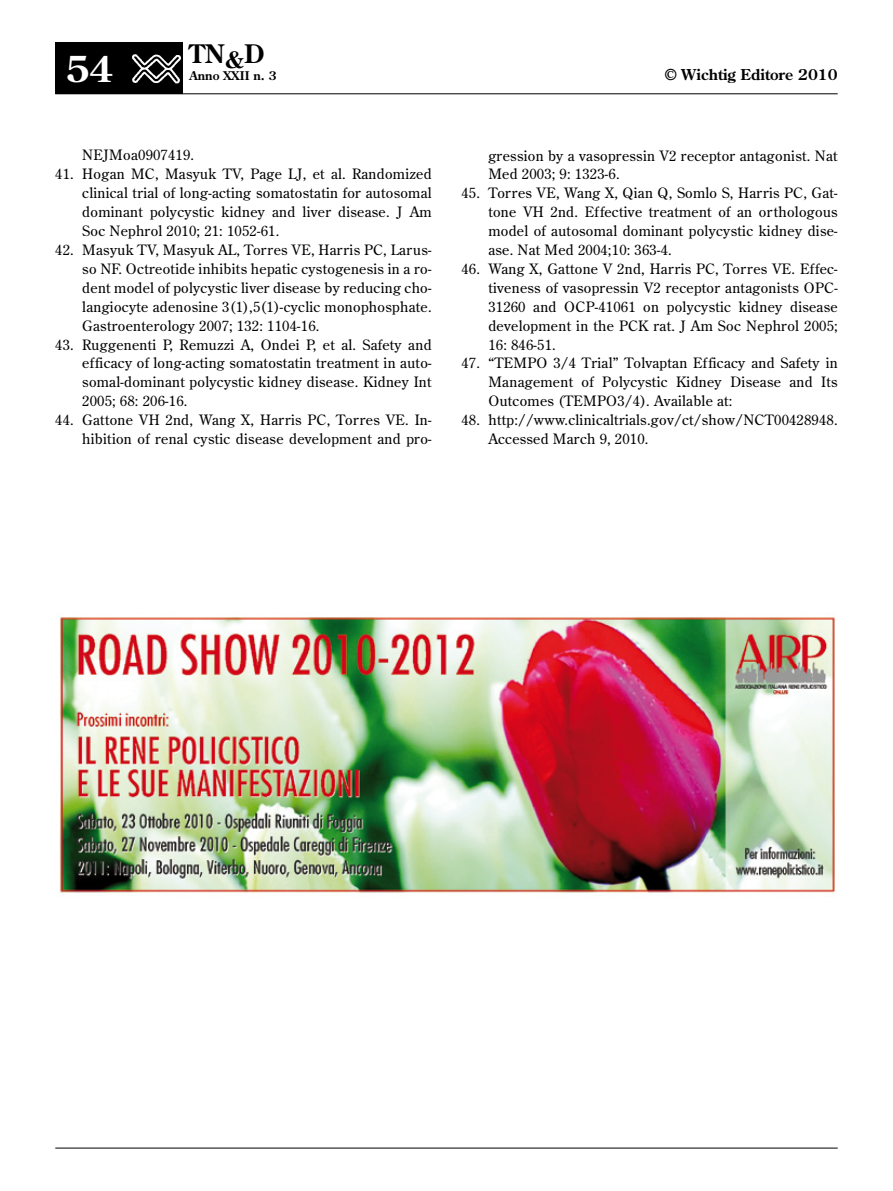
<style>
.page{position:relative;width:893px;height:1191px;background:#fff}
.page>*{position:absolute;margin:0;border:0;box-sizing:border-box;transform-origin:0 0}
.t1{font:700 36px "Century Old Style";color:#fff}
.t2{font:700 25.5px "Century Old Style";color:#000}
.t3{font:700 15px "Century Old Style";color:#000}
.t4{font:14.25px/18.9px "Century Old Style";letter-spacing:.02em;color:#000;text-align:justify}
.t5{font:700 12px "Century Old Style";color:#000}
</style>
<div class="page">
<hr style="left:55px;top:93px;width:783px;height:1px;background:#000">
<div style="left:55px;top:43px;width:128px;height:51px;background:#000"></div>
<img style="left:132px;top:54px;width:49px;height:30px">
<hr style="left:55px;top:1147px;width:783px;height:1px;background:#000">
<img style="left:59px;top:617px;width:776px;height:276px">
<h1 class="t1" style="left:66px;top:45px;width:49px">54</h1>
<h2 class="t2" style="left:190px;top:37px;width:76px">TN<sub>&amp;</sub>D</h2>
<p class="t5" style="left:190px;top:67px;width:89px">Anno XXII n. 3</p>
<p class="t3" style="left:665px;top:65px;width:174px">© Wichtig Editore 2010</p>
<p class="t4" style="left:82px;top:145px;width:113px">NEJMoa0907419.</p>
<p class="t4" style="left:82px;top:164px;width:351px;text-indent:-27px">41. Hogan MC, Masyuk TV, Page LJ, et al. Randomized clinical trial of long-acting somatostatin for autosomal dominant polycystic kidney and liver disease. J Am Soc Nephrol 2010; 21: 1052-61.</p>
<p class="t4" style="left:82px;top:240px;width:351px;text-indent:-27px">42. Masyuk TV, Masyuk AL, Torres VE, Harris PC, Larus&shy;so NF. Octreotide inhibits hepatic cystogenesis in a ro&shy;dent model of polycystic liver disease by reducing cho&shy;langiocyte adenosine 3(1),5(1)-cyclic monophosphate.<br>Gastroenterology 2007; 132: 1104-16.</p>
<p class="t4" style="left:82px;top:334px;width:351px;text-indent:-27px">43. Ruggenenti P, Remuzzi A, Ondei P, et al. Safety and efficacy of long-acting somatostatin treatment in auto&shy;somal-dominant polycystic kidney disease. Kidney Int 2005; 68: 206-16.</p>
<p class="t4" style="left:55px;top:410px;width:378px;text-align:right">44. Gattone VH 2nd, Wang X, Harris PC, Torres VE. In&shy;hibition of renal cystic disease development and pro-</p>
<p class="t4" style="left:488px;top:145px;width:351px">gression by a vasopressin V2 receptor antagonist. Nat<br>Med 2003; 9: 1323-6.</p>
<p class="t4" style="left:488px;top:183px;width:351px;text-indent:-27px">45. Torres VE, Wang X, Qian Q, Somlo S, Harris PC, Gat&shy;tone VH 2nd. Effective treatment of an orthologous model of autosomal dominant polycystic kidney dise&shy;ase. Nat Med 2004;10: 363-4.</p>
<p class="t4" style="left:488px;top:259px;width:351px;text-indent:-27px">46. Wang X, Gattone V 2nd, Harris PC, Torres VE. Effec&shy;tiveness of vasopressin V2 receptor antagonists OPC-31260 and OCP-41061 on polycystic kidney disease development in the PCK rat. J Am Soc Nephrol 2005; 16: 846-51.</p>
<p class="t4" style="left:488px;top:353px;width:351px;text-indent:-27px">47. “TEMPO 3/4 Trial” Tolvaptan Efficacy and Safety in Management of Polycystic Kidney Disease and Its Outcomes (TEMPO3/4). Available at:</p>
<p class="t4" style="left:488px;top:410px;width:351px;text-indent:-27px">48. http://www.clinicaltrials.gov/ct/show/NCT00428948.<br>Accessed March 9, 2010.</p>
</div>
